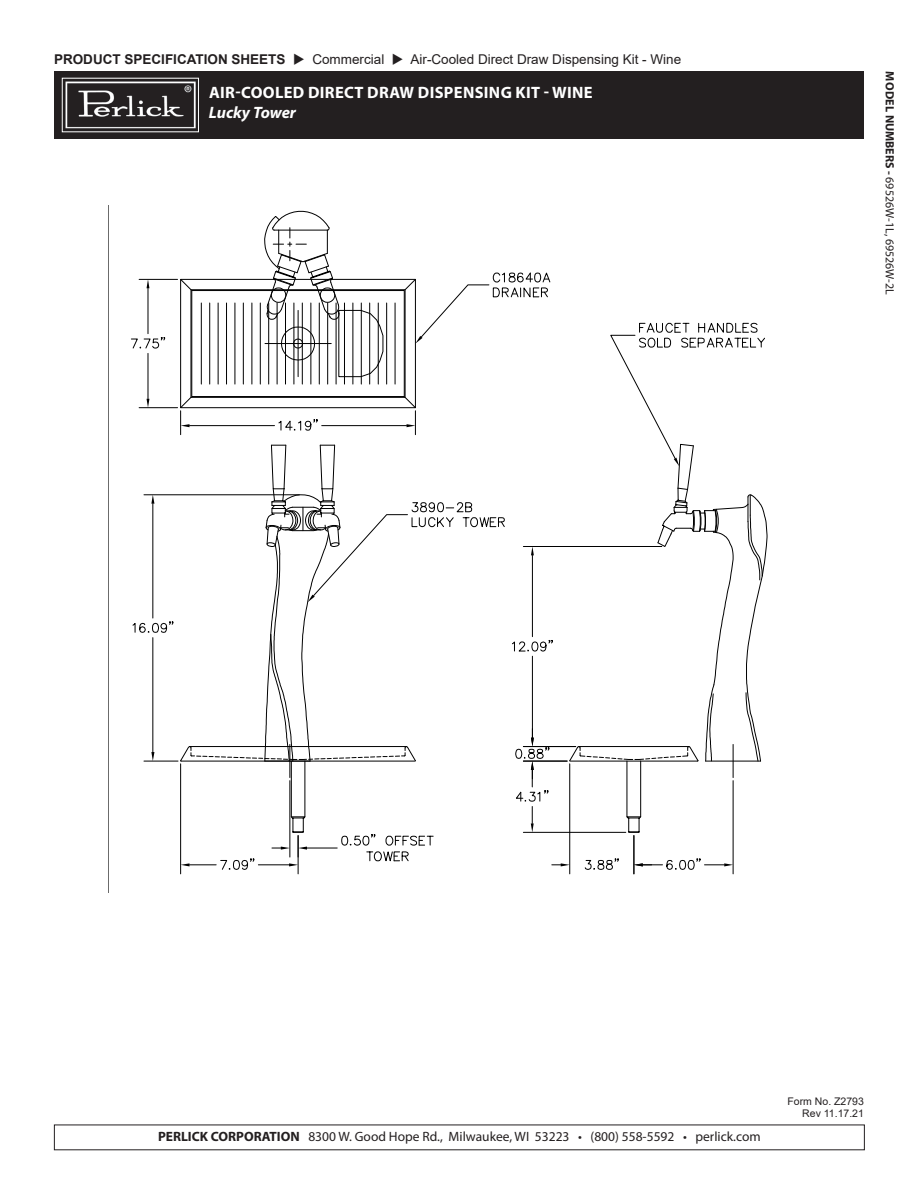
<style>
.page{position:relative;width:918px;height:1188px;background:#fff}
.page>*{position:absolute;margin:0;border:0;box-sizing:border-box;transform-origin:0 0}
.t1{font:700 16.5px "Myriad Pro";letter-spacing:.02em;color:#fff}
.t2{font:italic 700 16.5px "Myriad Pro";letter-spacing:-.005em;color:#fff}
.t3{font:13.5px "Myriad Pro";color:#231f20}
.t4{font:13.5px "Arial";color:#231f20}
.t5{font:12px "Myriad Pro";color:#231f20}
.t6{font:10.5px "Arial";color:#231f20}
.s1{font-weight:700}
</style>
<div class="page">
<svg style="left:131px;top:210px;width:637px;height:665px"></svg>
<div style="left:54px;top:71px;width:810px;height:68px;background:#231f20"></div>
<img style="left:65px;top:81px;width:131px;height:48px">
<p class="t4" style="left:54px;top:50px;width:629px"><span class="s1">PRODUCT SPECIFICATION SHEETS</span> ◆ Commercial ◆ Air-Cooled Direct Draw Dispensing Kit - Wine</p>
<p class="t1" style="left:209px;top:82px;width:385px">AIR-COOLED DIRECT DRAW DISPENSING KIT - WINE</p>
<p class="t2" style="left:209px;top:102px;width:89px">Lucky Tower</p>
<p class="t5" style="left:897px;top:71px;width:225px;rotate:90deg"><span class="s1">MODEL NUMBERS -</span> 69526W-1L, 69526W-2L</p>
<p class="t3" style="left:158px;top:1128px;width:604px"><span class="s1">PERLICK CORPORATION</span> 8300 W. Good Hope Rd., Milwaukee, WI 53223 • (800) 558-5592 • perlick.com</p>
<p class="t6" style="left:788px;top:1094px;width:78px">Form No. Z2793</p>
<p class="t6" style="left:802px;top:1107px;width:63px">Rev 11.17.21</p>
</div>
